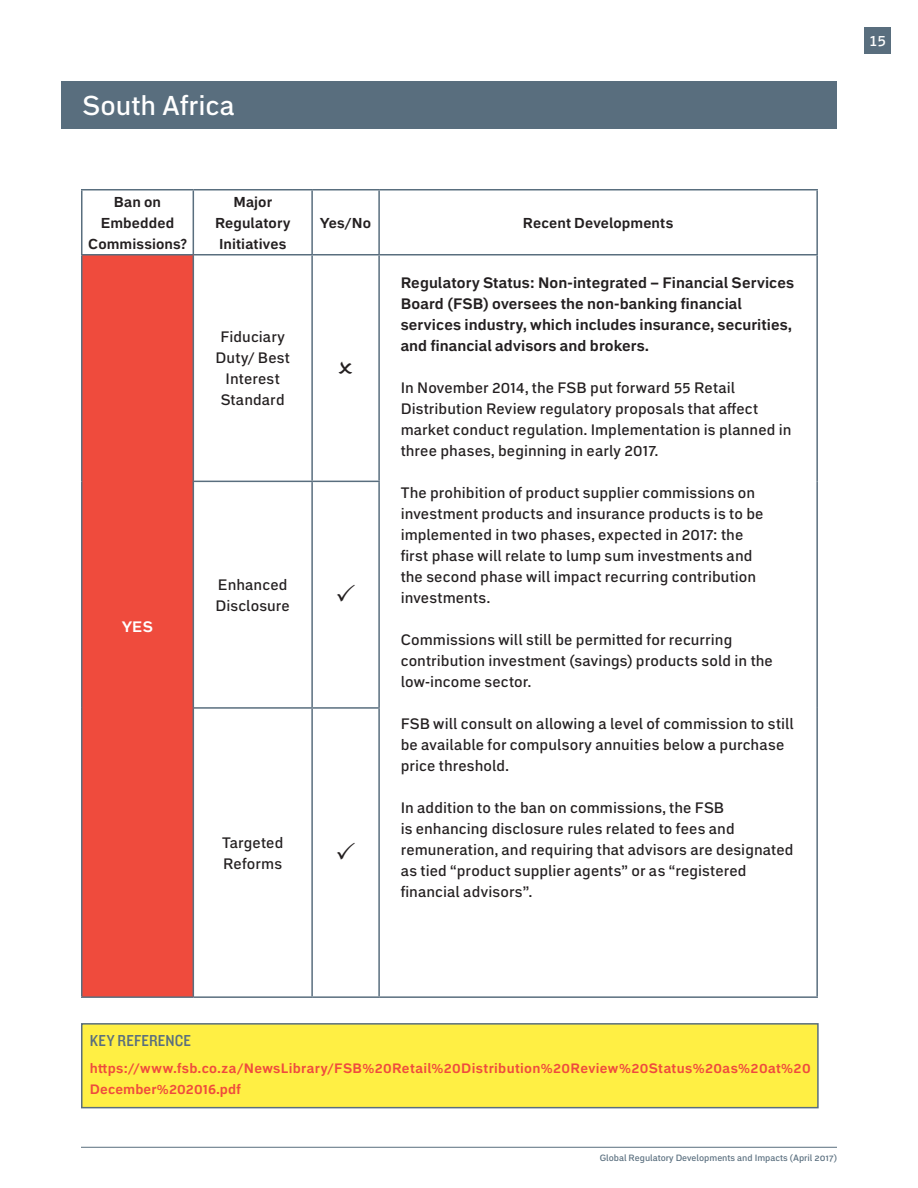
<style>
.page{position:relative;width:918px;height:1188px;background:#fff}
.page>*{position:absolute;margin:0;border:0;box-sizing:border-box;transform-origin:0 0}
.HEADING{font:500 27px "Embarcadero MVB Pro";color:#fff}
.t1{font:16.5px "Knockout 30 Junior Welterwt";letter-spacing:.01em;color:#596e7e}
.t2{font:500 15px/21px "Embarcadero MVB Pro";letter-spacing:.01em;color:#231f20}
.t3{font:700 15px/21px "Embarcadero MVB Pro";letter-spacing:.005em;color:#231f20}
.t4{font:700 15px "Embarcadero MVB Pro";color:#fff}
.t5{font:500 15px "Embarcadero MVB Pro";color:#fff}
.t6{font:700 14.25px/21px "Embarcadero MVB Pro";letter-spacing:.01em;color:#231f20;text-align:center}
.t7{font:700 13.5px/21px "Embarcadero MVB Pro";letter-spacing:.025em;color:#ef4b3d}
.t8{font:500 9px "Embarcadero MVB Pro";color:#596e7e}
</style>
<div class="page">
<hr style="left:81px;top:1147px;width:756px;height:1px;background:#596e7e">
<div style="left:864px;top:27px;width:27px;height:27px;background:#596e7e"></div>
<div style="left:62px;top:81px;width:775px;height:47px;background:#596e7e"></div>
<div style="left:82px;top:255px;width:111px;height:742px;background:#ef4b3d"></div>
<hr style="left:81px;top:189px;width:112px;height:1px;background:#596e7e">
<hr style="left:81px;top:190px;width:1px;height:64px;background:#596e7e">
<hr style="left:193px;top:189px;width:119px;height:1px;background:#596e7e">
<hr style="left:193px;top:190px;width:1px;height:64px;background:#596e7e">
<hr style="left:312px;top:189px;width:67px;height:1px;background:#596e7e">
<hr style="left:311px;top:190px;width:2px;height:64px;background:#596e7e">
<hr style="left:379px;top:189px;width:439px;height:1px;background:#596e7e">
<hr style="left:378px;top:190px;width:2px;height:64px;background:#596e7e">
<hr style="left:816px;top:190px;width:2px;height:64px;background:#596e7e">
<hr style="left:81px;top:254px;width:112px;height:2px;background:#596e7e">
<hr style="left:81px;top:256px;width:1px;height:225px;background:#596e7e">
<hr style="left:193px;top:254px;width:119px;height:2px;background:#596e7e">
<hr style="left:193px;top:256px;width:1px;height:225px;background:#596e7e">
<hr style="left:312px;top:254px;width:67px;height:2px;background:#596e7e">
<hr style="left:311px;top:256px;width:2px;height:225px;background:#596e7e">
<hr style="left:379px;top:254px;width:439px;height:2px;background:#596e7e">
<hr style="left:378px;top:256px;width:2px;height:225px;background:#596e7e">
<hr style="left:816px;top:256px;width:2px;height:225px;background:#596e7e">
<hr style="left:81px;top:481px;width:1px;height:227px;background:#596e7e">
<hr style="left:193px;top:481px;width:119px;height:1px;background:#596e7e">
<hr style="left:193px;top:482px;width:1px;height:225px;background:#596e7e">
<hr style="left:312px;top:481px;width:68px;height:1px;background:#596e7e">
<hr style="left:311px;top:482px;width:2px;height:225px;background:#596e7e">
<hr style="left:378px;top:482px;width:2px;height:225px;background:#596e7e">
<hr style="left:816px;top:481px;width:2px;height:227px;background:#596e7e">
<hr style="left:81px;top:708px;width:1px;height:288px;background:#596e7e">
<hr style="left:193px;top:707px;width:119px;height:2px;background:#596e7e">
<hr style="left:193px;top:709px;width:1px;height:287px;background:#596e7e">
<hr style="left:312px;top:707px;width:68px;height:2px;background:#596e7e">
<hr style="left:311px;top:709px;width:2px;height:287px;background:#596e7e">
<hr style="left:378px;top:709px;width:2px;height:287px;background:#596e7e">
<hr style="left:816px;top:708px;width:2px;height:288px;background:#596e7e">
<hr style="left:81px;top:996px;width:112px;height:2px;background:#596e7e">
<hr style="left:193px;top:996px;width:119px;height:2px;background:#596e7e">
<hr style="left:312px;top:996px;width:67px;height:2px;background:#596e7e">
<hr style="left:379px;top:996px;width:439px;height:2px;background:#596e7e">
<div style="left:81px;top:1023px;width:738px;height:85px;background:#ffef44;border:2px solid #596e7e"></div>
<p class="HEADING" style="left:82px;top:86px;width:154px">South Africa</p>
<p class="t6" style="left:114px;top:191px;width:49px">Ban on</p>
<p class="t6" style="left:101px;top:212px;width:75px">Embedded</p>
<p class="t6" style="left:88px;top:233px;width:100px">Commissions?</p>
<p class="t6" style="left:215px;top:191px;width:77px">Major<br>Regulatory<br>Initiatives</p>
<p class="t2" style="left:220px;top:326px;width:66px">Fiduciary</p>
<p class="t2" style="left:215px;top:347px;width:76px">Duty/ Best</p>
<p class="t2" style="left:226px;top:368px;width:56px">Interest</p>
<p class="t2" style="left:221px;top:389px;width:66px">Standard</p>
<p class="t4" style="left:122px;top:616px;width:32px">YES</p>
<p class="t2" style="left:218px;top:574px;width:71px">Enhanced</p>
<p class="t2" style="left:215px;top:595px;width:76px">Disclosure</p>
<p class="t2" style="left:222px;top:832px;width:63px">Targeted</p>
<p class="t2" style="left:223px;top:853px;width:60px">Reforms</p>
<p class="t6" style="left:320px;top:212px;width:52px">Yes/No</p>
<p class="t6" style="left:523px;top:212px;width:152px">Recent Developments</p>
<p class="t3" style="left:401px;top:272px;width:395px">Regulatory Status: Non-integrated – Financial Services Board (FSB) oversees the non-banking financial services industry, which includes insurance, securities, and financial advisors and brokers.</p>
<p class="t2" style="left:401px;top:377px;width:392px">In November 2014, the FSB put forward 55 Retail Distribution Review regulatory proposals that affect market conduct regulation. Implementation is planned in three phases, beginning in early 2017.</p>
<p class="t2" style="left:401px;top:482px;width:364px">The prohibition of product supplier commissions on investment products and insurance products is to be implemented in two phases, expected in 2017: the first phase will relate to lump sum investments and the second phase will impact recurring contribution investments.</p>
<p class="t2" style="left:401px;top:629px;width:374px">Commissions will still be permitted for recurring contribution investment (savings) products sold in the low-income sector.</p>
<p class="t2" style="left:401px;top:713px;width:395px">FSB will consult on allowing a level of commission to still be available for compulsory annuities below a purchase price threshold.</p>
<p class="t2" style="left:401px;top:797px;width:394px">In addition to the ban on commissions, the FSB<br>is enhancing disclosure rules related to fees and remuneration, and requiring that advisors are designated as tied “product supplier agents” or as “registered financial advisors”.</p>
<p class="t5" style="left:869px;top:30px;width:18px">15</p>
<p class="t1" style="left:90px;top:1030px;width:103px">KEY REFERENCE</p>
<p class="t7" style="left:90px;top:1058px;width:722px">https://www.fsb.co.za/NewsLibrary/FSB%20Retail%20Distribution%20Review%20Status%20as%20at%20<br>December%202016.pdf</p>
<p class="t8" style="left:600px;top:1151px;width:239px">Global Regulatory Developments and Impacts (April 2017)</p>
</div>
